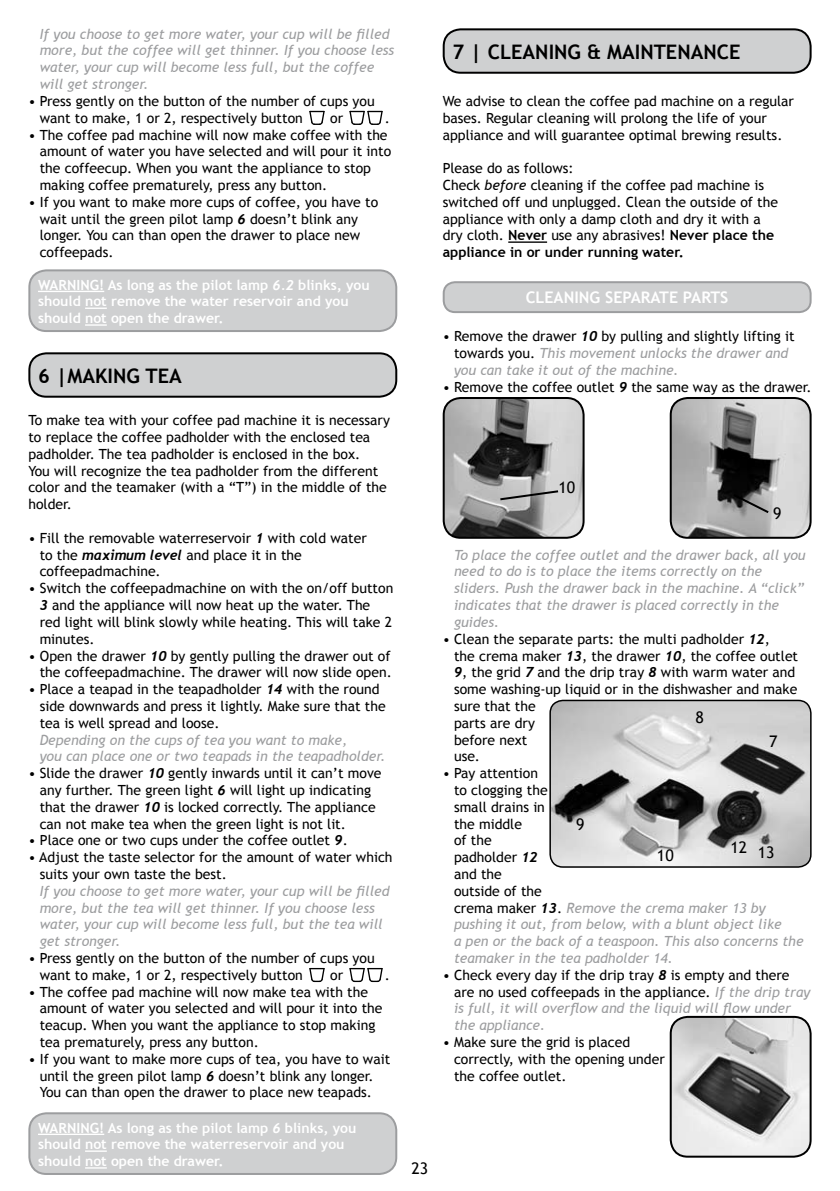
<style>
.page{position:relative;width:840px;height:1191px;background:#fff}
.page>*{position:absolute;margin:0;border:0;box-sizing:border-box;transform-origin:0 0}
.t1{font:700 20px "Trebuchet MS";color:#000}
.t2{font:700 16px "Trebuchet MS";color:#fff}
.t3{font:16px "Trebuchet MS";color:#000}
.t4{font:14px/16.8px "Trebuchet MS";color:#000}
.t5{font:italic 14px/16.8px "Trebuchet MS";color:#9c9d9f}
.t6{font:700 14px/16.8px "Trebuchet MS";color:#fff}
.s1{font-family:"Trebuchet";font-weight:700;font-style:italic}
.s2{font-family:"Trebuchet";font-style:italic}
.s3{font-style:italic}
.s4{font-weight:700}
.s5{font-style:normal;color:#000}
.s6{font-family:"Trebuchet";font-weight:700;color:#000}
.s7{font-style:italic;color:#9c9d9f}
</style>
<div class="page">
<svg style="left:309px;top:110px;width:16px;height:15px"></svg>
<svg style="left:349px;top:110px;width:34px;height:15px"></svg>
<svg style="left:309px;top:967px;width:16px;height:15px"></svg>
<svg style="left:349px;top:967px;width:34px;height:15px"></svg>
<hr style="left:508px;top:241px;width:38px;height:2px;background:#000">
<div style="left:29px;top:353px;width:367px;height:44px;background:#cfd0d1;border-radius:17px"></div>
<div style="left:28px;top:352px;width:369px;height:46px;border:2px solid #000;border-radius:17px"></div>
<div style="left:29px;top:1113px;width:367px;height:61px;background:#cfd0d1;border-radius:17px"></div>
<div style="left:28px;top:1112px;width:369px;height:63px;border:2px solid #9c9d9f;border-radius:17px"></div>
<hr style="left:38px;top:1133px;width:66px;height:2px;background:#fff">
<svg style="left:85px;top:1150px;width:22px;height:1px"></svg>
<svg style="left:85px;top:1167px;width:22px;height:1px"></svg>
<div style="left:443px;top:29px;width:367px;height:44px;background:#cfd0d1;border-radius:17px"></div>
<div style="left:442px;top:28px;width:369px;height:46px;border:2px solid #000;border-radius:17px"></div>
<div style="left:443px;top:282px;width:367px;height:30px;background:#cfd0d1;border-radius:11px"></div>
<div style="left:442px;top:281px;width:369px;height:32px;border:2px solid #9c9d9f;border-radius:11px"></div>
<div style="left:29px;top:270px;width:367px;height:61px;background:#cfd0d1;border-radius:17px"></div>
<div style="left:28px;top:269px;width:369px;height:63px;border:2px solid #9c9d9f;border-radius:17px"></div>
<hr style="left:38px;top:291px;width:66px;height:1px;background:#fff">
<hr style="left:85px;top:307px;width:22px;height:2px;background:#fff">
<hr style="left:85px;top:324px;width:22px;height:2px;background:#fff">
<img style="left:443px;top:398px;width:140px;height:140px;border-radius:17px">
<div style="left:442px;top:397px;width:142px;height:142px;border:2px solid #000;border-radius:17px"></div>
<svg style="left:498px;top:489px;width:62px;height:12px"></svg>
<img style="left:670px;top:398px;width:140px;height:140px;border-radius:17px">
<div style="left:669px;top:397px;width:142px;height:142px;border:2px solid #000;border-radius:17px"></div>
<svg style="left:730px;top:492px;width:40px;height:23px"></svg>
<img style="left:550px;top:700px;width:260px;height:167px;border-radius:13px">
<div style="left:549px;top:699px;width:262px;height:168px;border:2px solid #000;border-radius:13px"></div>
<img style="left:670px;top:1017px;width:140px;height:139px;border-radius:17px">
<div style="left:669px;top:1016px;width:142px;height:141px;border:2px solid #000;border-radius:17px"></div>
<p class="t5" style="left:40px;top:25px;width:356px">If you choose to get more water, your cup will be filled more, but the coffee will get thinner. If you choose less water, your cup will become less full, but the coffee will get stronger.</p>
<p class="t4" style="left:40px;top:93px;width:336px;text-indent:-11px">• Press gently on the button of the number of cups you want to make, 1 or 2, respectively button</p>
<p class="t4" style="left:330px;top:110px;width:14px">or</p>
<p class="t4" style="left:384px;top:110px;width:7px">.</p>
<p class="t4" style="left:40px;top:126px;width:353px;text-indent:-11px">• The coffee pad machine will now make coffee with the amount of water you have selected and will pour it into the coffeecup. When you want the appliance to stop making coffee prematurely, press any button.</p>
<p class="t4" style="left:40px;top:194px;width:340px;text-indent:-11px">• If you want to make more cups of coffee, you have to wait until the green pilot lamp <span class="s1">6</span> doesn’t blink any longer. You can than open the drawer to place new coffeepads.</p>
<p class="t6" style="left:38px;top:276px;width:333px;text-indent:61px">! As long as the pilot lamp <span class="s2">6.2</span> blinks, you should not remove the water reservoir and you should not open the drawer.</p>
<p class="t6" style="left:38px;top:276px;width:30px">WARNING</p>
<h1 class="t1" style="left:38px;top:363px;width:145px">6 |making TEA</h1>
<p class="t4" style="left:28px;top:412px;width:363px">To make tea with your coffee pad machine it is necessary to replace the coffee padholder with the enclosed tea padholder. The tea padholder is enclosed in the box.<br>You will recognize the tea padholder from the different color and the teamaker (with a “T”) in the middle of the holder.</p>
<p class="t4" style="left:40px;top:530px;width:328px;text-indent:-11px">• Fill the removable waterreservoir <span class="s1">1</span> with cold water to the <span class="s1">maximum level</span> and place it in the coffeepadmachine.</p>
<p class="t4" style="left:40px;top:580px;width:355px;text-indent:-11px">• Switch the coffeepadmachine on with the on/off button <span class="s1">3</span> and the appliance will now heat up the water. The red light will blink slowly while heating. This will take 2 minutes.</p>
<p class="t4" style="left:28px;top:647px;width:365px;text-align:right">• Open the drawer <span class="s1">10</span> by gently pulling the drawer out of the coffeepadmachine. The drawer will now slide open.</p>
<p class="t4" style="left:40px;top:681px;width:347px;text-indent:-11px">• Place a teapad in the teapadholder <span class="s1">14</span> with the round side downwards and press it lightly. Make sure that the tea is well spread and loose.</p>
<p class="t5" style="left:40px;top:731px;width:347px">Depending on the cups of tea you want to make,<br>you can place one or two teapads in the teapadholder.</p>
<p class="t4" style="left:40px;top:765px;width:343px;text-indent:-11px">• Slide the drawer <span class="s1">10</span> gently inwards until it can’t move any further. The green light <span class="s1">6</span> will light up indicating that the drawer <span class="s1">10</span> is locked correctly. The appliance can not make tea when the green light is not lit.</p>
<p class="t4" style="left:28px;top:832px;width:321px">• Place one or two cups under the coffee outlet <span class="s1">9</span>.</p>
<p class="t4" style="left:40px;top:849px;width:354px;text-indent:-11px">• Adjust the taste selector for the amount of water which suits your own taste the best.</p>
<p class="t5" style="left:40px;top:882px;width:351px">If you choose to get more water, your cup will be filled more, but the tea will get thinner. If you choose less water, your cup will become less full, but the tea will get stronger.</p>
<p class="t4" style="left:40px;top:950px;width:336px;text-indent:-11px">• Press gently on the button of the number of cups you want to make, 1 or 2, respectively button</p>
<p class="t4" style="left:330px;top:966px;width:14px">or</p>
<p class="t4" style="left:384px;top:966px;width:7px">.</p>
<p class="t4" style="left:40px;top:983px;width:344px;text-indent:-11px">• The coffee pad machine will now make tea with the amount of water you selected and will pour it into the teacup. When you want the appliance to stop making tea prematurely, press any button.</p>
<p class="t4" style="left:28px;top:1050px;width:363px">• If you want to make more cups of tea, you have to wait</p>
<p class="t4" style="left:40px;top:1067px;width:335px">until the green pilot lamp <span class="s1">6</span> doesn’t blink any longer.</p>
<p class="t4" style="left:28px;top:1084px;width:345px">You can than open the drawer to place new teapads.</p>
<p class="t6" style="left:38px;top:1119px;width:320px;text-indent:61px">! As long as the pilot lamp <span class="s2">6</span> blinks, you should not remove the waterreservoir and you should not open the drawer.</p>
<p class="t6" style="left:38px;top:1119px;width:30px">WARNING</p>
<h1 class="t1" style="left:452px;top:39px;width:289px">7 | cleaning &amp; maintenance</h1>
<p class="t4" style="left:442px;top:93px;width:352px">We advise to clean the coffee pad machine on a regular bases. Regular cleaning will prolong the life of your appliance and will guarantee optimal brewing results.</p>
<p class="t4" style="left:442px;top:160px;width:337px">Please do as follows:<br>Check <span class="s3">before</span> cleaning if the coffee pad machine is switched off und unplugged. Clean the outside of the appliance with only a damp cloth and dry it with a dry cloth. <span class="s4">Never</span> use any abrasives! <span class="s4">Never place the appliance in or under running water.</span></p>
<p class="t2" style="left:525px;top:287px;width:204px">cleaning separate parts</p>
<p class="t5" style="left:454px;top:328px;width:342px;text-indent:-11px"><span class="s5">• Remove the drawer</span> <span class="s6">10</span> <span class="s5">by pulling and slightly lifting it towards you.</span> This movement unlocks the drawer and you can take it out of the machine.</p>
<p class="t4" style="left:442px;top:378px;width:370px">• Remove the coffee outlet <span class="s1">9</span> the same way as the drawer.</p>
<p class="t3" style="left:558px;top:477px;width:18px">10</p>
<p class="t3" style="left:772px;top:504px;width:10px">9</p>
<p class="t5" style="left:454px;top:546px;width:353px">To place the coffee outlet and the drawer back, all you need to do is to place the items correctly on the sliders. Push the drawer back in the machine. A “click” indicates that the drawer is placed correctly in the guides.</p>
<p class="t4" style="left:454px;top:630px;width:345px;text-indent:-11px">• Clean the separate parts: the multi padholder <span class="s1">12</span>,<br>the crema maker <span class="s1">13</span>, the drawer <span class="s1">10</span>, the coffee outlet<br><span class="s1">9</span>, the grid <span class="s1">7</span> and the drip tray <span class="s1">8</span> with warm water and some washing-up liquid or in the dishwasher and make sure that the<br>parts are dry<br>before next<br>use.</p>
<p class="t5" style="left:453px;top:765px;width:351px;text-indent:-11px"><span class="s5">• Pay attention<br>to clogging the<br>small drains in<br>the middle<br>of the<br>padholder</span> <span class="s6">12<br></span><span class="s5">and the<br>outside of the<br>crema maker</span> <span class="s6">13</span><span class="s5">.</span> Remove the crema maker 13 by pushing it out, from below, with a blunt object like<br>a pen or the back of a teaspoon. This also concerns the teamaker in the tea padholder 14.</p>
<p class="t4" style="left:453px;top:966px;width:357px;text-indent:-11px">• Check every day if the drip tray <span class="s1">8</span> is empty and there are no used coffeepads in the appliance. <span class="s7">If the drip tray is full, it will overflow and the liquid will flow under the appliance.</span></p>
<p class="t4" style="left:454px;top:1034px;width:212px;text-indent:-11px">• Make sure the grid is placed correctly, with the opening under the coffee outlet.</p>
<p class="t3" style="left:695px;top:708px;width:10px">8</p>
<p class="t3" style="left:768px;top:731px;width:10px">7</p>
<p class="t3" style="left:576px;top:815px;width:10px">9</p>
<p class="t3" style="left:730px;top:840px;width:46px">12 13</p>
<p class="t3" style="left:656px;top:846px;width:18px">10</p>
<p class="t3" style="left:411px;top:1159px;width:18px">23</p>
</div>
